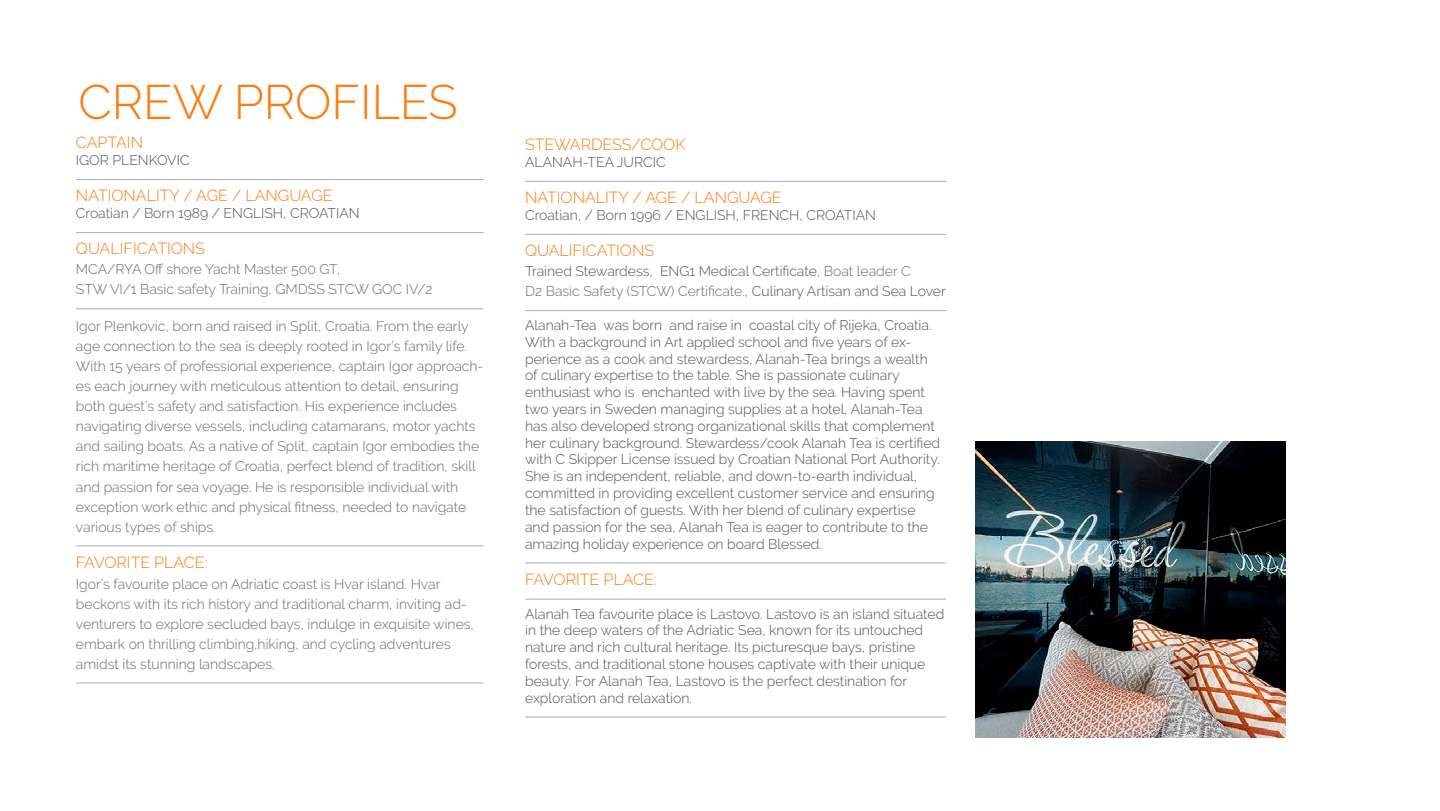
<style>
.page{position:relative;width:1440px;height:811px;background:#fff}
.page>*{position:absolute;margin:0;border:0;box-sizing:border-box;transform-origin:0 0}
.t1{font:300 48.2px "Raleway";color:#ff7a0f}
.t2{font:300 16px "Raleway";color:#ff7a0f}
.t3{font:300 14px/16.8px "Raleway";color:#4f4f4f}
.t4{font:300 14px/20px "Raleway";color:#686767}
.s1{color:#686767}
</style>
<div class="page">
<img style="left:975px;top:441px;width:311px;height:296px">
<hr style="left:76px;top:179px;width:407px;height:1px;background:#aeadad">
<hr style="left:76px;top:232px;width:407px;height:1px;background:#aeadad">
<hr style="left:76px;top:308px;width:407px;height:1px;background:#aeadad">
<hr style="left:76px;top:545px;width:407px;height:1px;background:#aeadad">
<hr style="left:76px;top:682px;width:407px;height:1px;background:#aeadad">
<hr style="left:525px;top:181px;width:421px;height:1px;background:#aeadad">
<hr style="left:525px;top:234px;width:421px;height:1px;background:#aeadad">
<hr style="left:525px;top:310px;width:421px;height:1px;background:#aeadad">
<hr style="left:525px;top:562px;width:421px;height:1px;background:#aeadad">
<hr style="left:525px;top:599px;width:421px;height:1px;background:#aeadad">
<hr style="left:525px;top:716px;width:421px;height:1px;background:#aeadad">
<h1 class="t1" style="left:79px;top:74px;width:381px">CREW PROFILES</h1>
<p class="t2" style="left:76px;top:133px;width:69px">CAPTAIN</p>
<p class="t3" style="left:76px;top:152px;width:115px">IGOR PLENKOVIC</p>
<p class="t2" style="left:76px;top:186px;width:258px">NATIONALITY / AGE / LANGUAGE</p>
<p class="t3" style="left:76px;top:205px;width:285px">Croatian / Born 1989 / ENGLISH, CROATIAN</p>
<p class="t2" style="left:76px;top:239px;width:130px">QUALIFICATIONS</p>
<p class="t4" style="left:76px;top:259px;width:358px">MCA/RYA Off shore Yacht Master 500 GT,<br>STW VI/1 Basic safety Training, GMDSS STCW GOC IV/2</p>
<p class="t4" style="left:76px;top:316px;width:409px">Igor Plenkovic, born and raised in Split, Croatia. From the early age connection to the sea is deeply rooted in Igor’s family life.<br>With 15 years of professional experience, captain Igor approach&shy;es each journey with meticulous attention to detail, ensuring both guest’s safety and satisfaction. His experience includes navigating diverse vessels, including catamarans, motor yachts and sailing boats. As a native of Split, captain Igor embodies the rich maritime heritage of Croatia, perfect blend of tradition, skill and passion for sea voyage. He is responsible individual with exception work ethic and physical fitness, needed to navigate various types of ships.</p>
<p class="t2" style="left:76px;top:553px;width:133px">FAVORITE PLACE:</p>
<p class="t4" style="left:76px;top:573px;width:399px">Igor’s favourite place on Adriatic coast is Hvar island. Hvar beckons with its rich history and traditional charm, inviting ad&shy;venturers to explore secluded bays, indulge in exquisite wines, embark on thrilling climbing,hiking, and cycling adventures amidst its stunning landscapes.</p>
<p class="t2" style="left:525px;top:135px;width:162px">STEWARDESS/COOK</p>
<p class="t3" style="left:525px;top:153px;width:142px">ALANAH-TEA JURCIC</p>
<p class="t2" style="left:525px;top:188px;width:258px">NATIONALITY / AGE / LANGUAGE</p>
<p class="t3" style="left:525px;top:206px;width:352px">Croatian, / Born 1996 / ENGLISH, FRENCH, CROATIAN</p>
<p class="t2" style="left:525px;top:241px;width:130px">QUALIFICATIONS</p>
<p class="t3" style="left:525px;top:261px;width:422px;line-height:20px">Trained Stewardess, ENG1 Medical Certificate<span class="s1">, Boat leader C<br>D2 Basic Safety (STCW) Certificate.</span>, Culinary Artisan and Sea Lover</p>
<p class="t3" style="left:525px;top:317px;width:416px">Alanah-Tea was born and raise in coastal city of Rijeka, Croatia.<br>With a background in Art applied school and five years of ex&shy;perience as a cook and stewardess, Alanah-Tea brings a wealth of culinary expertise to the table. She is passionate culinary enthusiast who is enchanted with live by the sea. Having spent two years in Sweden managing supplies at a hotel, Alanah-Tea has also developed strong organizational skills that complement her culinary background. Stewardess/cook Alanah Tea is certified with C Skipper License issued by Croatian National Port Authority.<br>She is an independent, reliable, and down-to-earth individual, committed in providing excellent customer service and ensuring the satisfaction of guests. With her blend of culinary expertise and passion for the sea, Alanah Tea is eager to contribute to the amazing holiday experience on board Blessed.</p>
<p class="t2" style="left:525px;top:570px;width:133px">FAVORITE PLACE:</p>
<p class="t3" style="left:525px;top:605px;width:421px">Alanah Tea favourite place is Lastovo. Lastovo is an island situated in the deep waters of the Adriatic Sea, known for its untouched nature and rich cultural heritage. Its picturesque bays, pristine forests, and traditional stone houses captivate with their unique beauty. For Alanah Tea, Lastovo is the perfect destination for exploration and relaxation.</p>
</div>
